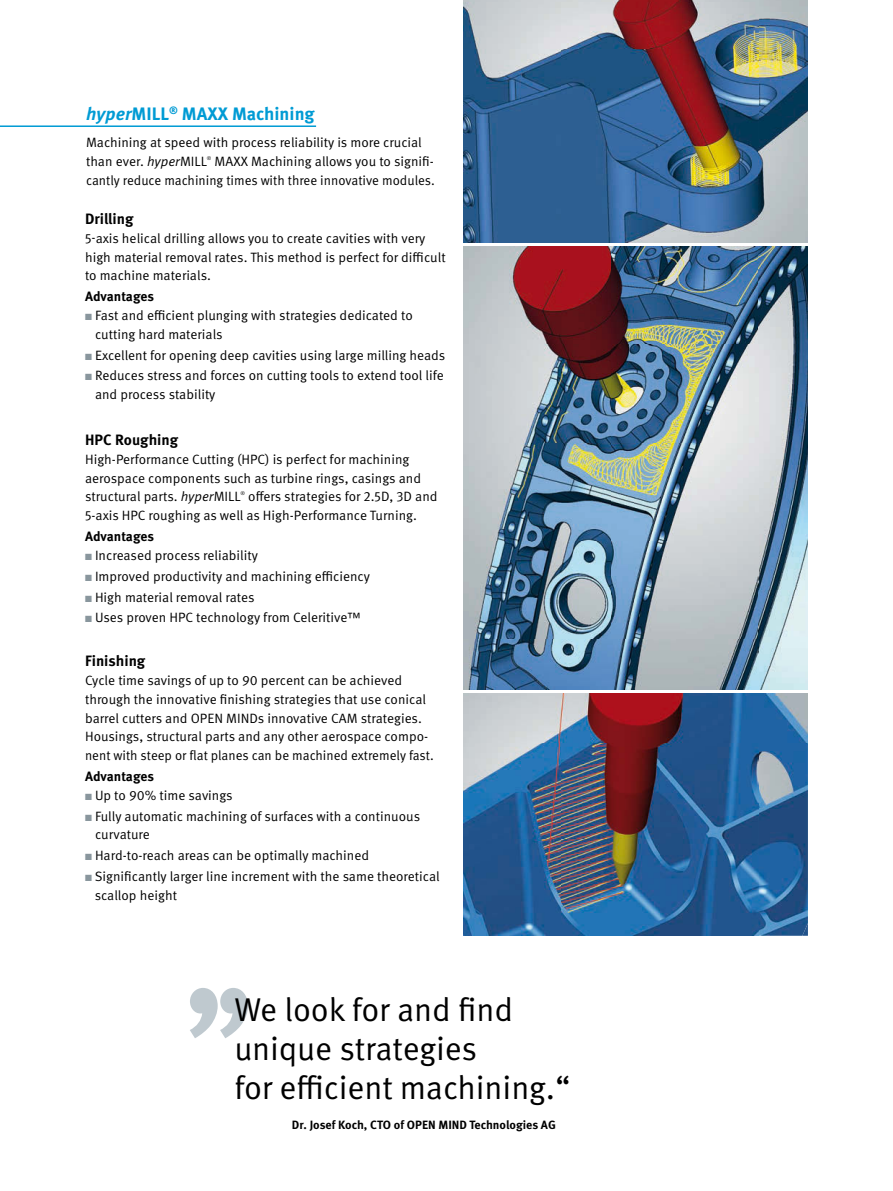
<style>
.page{position:relative;width:893px;height:1191px;background:#fff}
.page>*{position:absolute;margin:0;border:0;box-sizing:border-box;transform-origin:0 0}
.t1{font:33px/39px "Meta Pro";letter-spacing:-.005em;color:#000}
.t2{font:700 18px "Meta Pro";color:#009bd4}
.t3{font:700 15px "Meta Pro";color:#000}
.t4{font:13.5px/18.8px "Meta Pro";color:#000}
.t5{font:700 13.5px "Meta Pro";letter-spacing:-.005em;color:#000}
.t6{font:700 12px "Meta Pro";color:#000}
.t7{font:5.25px "Meta Pro";color:#000}
.s1{font-style:italic}
.s2{color:#89969d}
</style>
<div class="page">
<svg style="left:190px;top:988px;width:58px;height:50px"></svg>
<hr style="left:0;top:125px;width:316px;height:2px;background:#009bd4">
<img style="left:463px;top:248px;width:345px;height:441px">
<img style="left:463px;top:247px;width:345px;height:1px">
<img style="left:463px;top:693px;width:345px;height:242px">
<img style="left:463px;top:0;width:345px;height:242px">
<h2 class="t2" style="left:86px;top:102px;width:230px"><span class="s1">hyper</span>MILL<sup>®</sup> MAXX Machining</h2>
<p class="t4" style="left:86px;top:133px;width:337px">Machining at speed with process reliability is more crucial than ever. <span class="s1">hyper</span>MILL</p>
<p class="t4" style="left:86px;top:152px;width:350px;text-align:right">MAXX Machining allows you to signifi-<br>cantly reduce machining times with three innovative modules.</p>
<p class="t7" style="left:207px;top:155px;width:6px">®</p>
<p class="t3" style="left:85px;top:209px;width:50px">Drilling</p>
<p class="t4" style="left:85px;top:229px;width:362px">5-axis helical drilling allows you to create cavities with very high material removal rates. This method is perfect for difficult to machine materials.</p>
<p class="t5" style="left:85px;top:288px;width:70px">Advantages</p>
<p class="t4" style="left:95px;top:306px;width:319px;text-indent:-10px"><span class="s2">■</span> Fast and efficient plunging with strategies dedicated to cutting hard materials</p>
<p class="t4" style="left:85px;top:346px;width:362px"><span class="s2">■</span> Excellent for opening deep cavities using large milling heads</p>
<p class="t4" style="left:95px;top:366px;width:350px;text-indent:-10px"><span class="s2">■</span> Reduces stress and forces on cutting tools to extend tool life and process stability</p>
<p class="t3" style="left:85px;top:430px;width:95px">HPC Roughing</p>
<p class="t4" style="left:85px;top:450px;width:337px">High-Performance Cutting (HPC) is perfect for machining aerospace components such as turbine rings, casings and structural parts. <span class="s1">hyper</span>MILL</p>
<p class="t4" style="left:85px;top:487px;width:354px;text-indent:163px">offers strategies for 2.5D, 3D and<br>5-axis HPC roughing as well as High-Performance Turning.</p>
<p class="t5" style="left:85px;top:528px;width:70px">Advantages</p>
<p class="t4" style="left:85px;top:546px;width:174px"><span class="s2">■</span> Increased process reliability</p>
<p class="t4" style="left:85px;top:567px;width:287px"><span class="s2">■</span> Improved productivity and machining efficiency</p>
<p class="t4" style="left:85px;top:588px;width:171px"><span class="s2">■</span> High material removal rates</p>
<p class="t4" style="left:85px;top:608px;width:277px"><span class="s2">■</span> Uses proven HPC technology from Celeritive™</p>
<p class="t3" style="left:85px;top:651px;width:62px">Finishing</p>
<p class="t4" style="left:85px;top:671px;width:350px">Cycle time savings of up to 90 percent can be achieved through the innovative finishing strategies that use conical barrel cutters and OPEN MINDs innovative CAM strategies.<br>Housings, structural parts and any other aerospace compo&shy;nent with steep or flat planes can be machined extremely fast.</p>
<p class="t5" style="left:85px;top:768px;width:70px">Advantages</p>
<p class="t4" style="left:85px;top:786px;width:149px"><span class="s2">■</span> Up to 90% time savings</p>
<p class="t4" style="left:95px;top:806px;width:327px;text-indent:-10px"><span class="s2">■</span> Fully automatic machining of surfaces with a continuous curvature</p>
<p class="t4" style="left:85px;top:846px;width:286px"><span class="s2">■</span> Hard-to-reach areas can be optimally machined</p>
<p class="t4" style="left:95px;top:867px;width:347px;text-indent:-10px"><span class="s2">■</span> Significantly larger line increment with the same theoretical scallop height</p>
<p class="t7" style="left:241px;top:490px;width:6px">®</p>
<h1 class="t1" style="left:234px;top:990px;width:337px">We look for and find unique strategies<br>for efficient machining.“</h1>
<p class="t6" style="left:292px;top:1117px;width:265px">Dr. Josef Koch, CTO of OPEN MIND Technologies AG</p>
</div>
